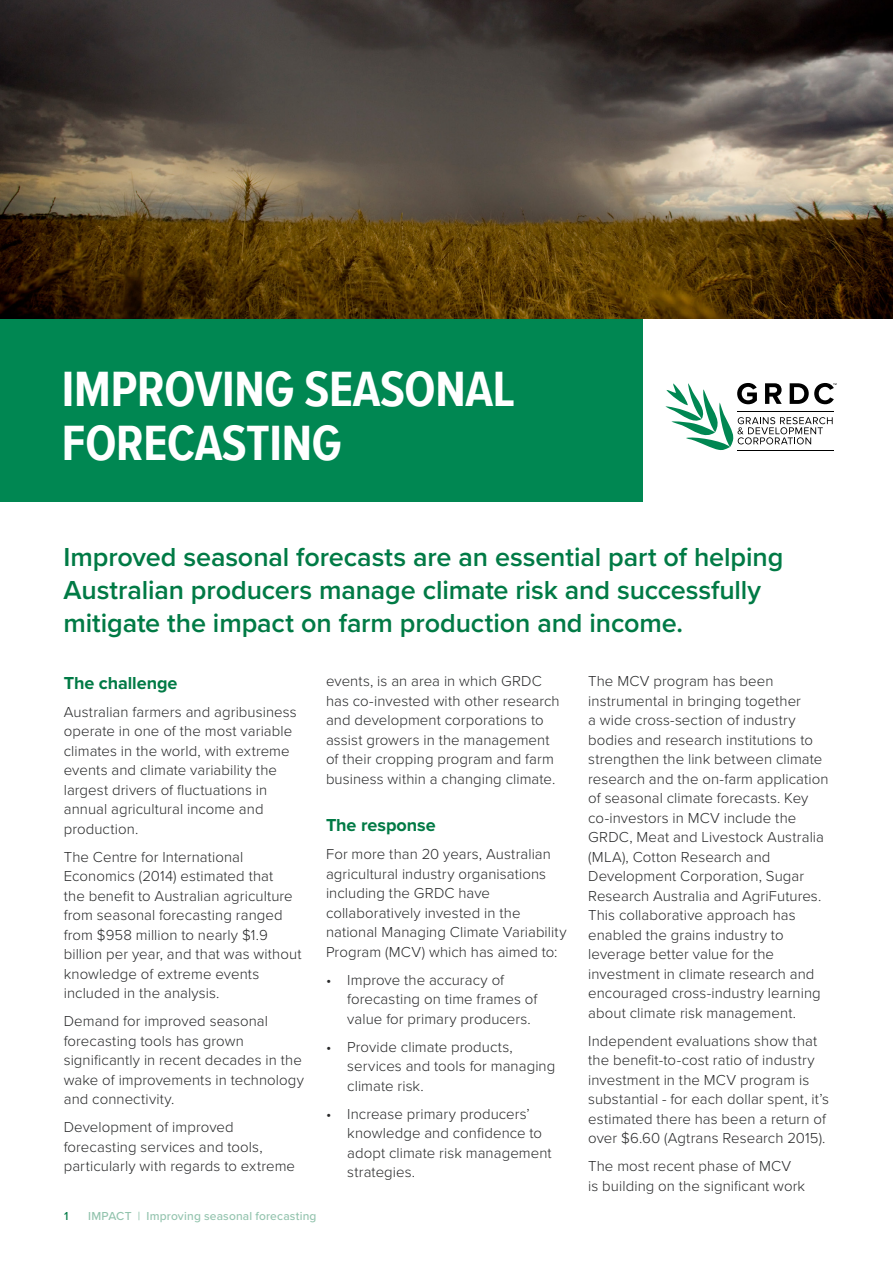
<style>
.page{position:relative;width:893px;height:1263px;background:#fff}
.page>*{position:absolute;margin:0;border:0;box-sizing:border-box;transform-origin:0 0}
.t1{font:700 51px/54px "Proxima Nova A Cond";letter-spacing:-.005em;color:#fff}
.t2{font:600 27px/33px "Proxima Nova";letter-spacing:-.005em;color:#007a45}
.t3{font:700 18px "Proxima Nova";letter-spacing:-.005em;color:#007a45}
.t4{font:300 15px/19.5px "Proxima Nova";letter-spacing:.005em;color:#28292a}
.t5{font:500 12px "Proxima Nova";letter-spacing:.015em;color:#92c3ad}
.t6{font:500 12px "Proxima Nova";color:#007945}
</style>
<div class="page">
<img style="left:0;top:0;width:893px;height:319px">
<svg style="left:665px;top:383px;width:171px;height:68px"></svg>
<div style="left:0;top:319px;width:642px;height:183px;background:#008752"></div>
<h1 class="t1" style="left:62px;top:361px;width:455px">IMPROVING SEASONAL<br>FORECASTING</h1>
<h2 class="t2" style="left:63px;top:539px;width:721px">Improved seasonal forecasts are an essential part of helping<br>Australian producers manage climate risk and successfully mitigate the impact on farm production and income.</h2>
<p class="t3" style="left:64px;top:669px;width:115px">The challenge</p>
<p class="t4" style="left:64px;top:701px;width:234px">Australian farmers and agribusiness operate in one of the most variable climates in the world, with extreme events and climate variability the largest drivers of fluctuations in annual agricultural income and production.</p>
<p class="t4" style="left:64px;top:846px;width:239px">The Centre for International<br>Economics (2014) estimated that<br>the benefit to Australian agriculture from seasonal forecasting ranged from $958 million to nearly $1.9 billion per year, and that was without knowledge of extreme events included in the analysis.</p>
<p class="t4" style="left:64px;top:1011px;width:242px">Demand for improved seasonal forecasting tools has grown significantly in recent decades in the wake of improvements in technology and connectivity.</p>
<p class="t4" style="left:64px;top:1117px;width:233px">Development of improved forecasting services and tools, particularly with regards to extreme</p>
<p class="t4" style="left:326px;top:671px;width:235px">events, is an area in which GRDC has co-invested with other research and development corporations to assist growers in the management of their cropping program and farm business within a changing climate.</p>
<p class="t3" style="left:326px;top:812px;width:111px">The response</p>
<p class="t4" style="left:326px;top:844px;width:242px">For more than 20 years, Australian agricultural industry organisations including the GRDC have collaboratively invested in the national Managing Climate Variability Program (MCV) which has aimed to:</p>
<p class="t4" style="left:347px;top:969px;width:192px;text-indent:-21px">• Improve the accuracy of forecasting on time frames of value for primary producers.</p>
<p class="t4" style="left:347px;top:1036px;width:210px;text-indent:-21px">• Provide climate products, services and tools for managing climate risk.</p>
<p class="t4" style="left:347px;top:1103px;width:206px;text-indent:-21px">• Increase primary producers’ knowledge and confidence to adopt climate risk management strategies.</p>
<p class="t6" style="left:64px;top:1207px;width:6px">1</p>
<p class="t5" style="left:88px;top:1207px;width:230px">IMPACT | Improving seasonal forecasting</p>
<p class="t4" style="left:588px;top:671px;width:242px">The MCV program has been instrumental in bringing together<br>a wide cross-section of industry bodies and research institutions to strengthen the link between climate research and the on-farm application of seasonal climate forecasts. Key co-investors in MCV include the GRDC, Meat and Livestock Australia (MLA), Cotton Research and Development Corporation, Sugar Research Australia and AgriFutures.<br>This collaborative approach has enabled the grains industry to leverage better value for the investment in climate research and encouraged cross-industry learning about climate risk management.</p>
<p class="t4" style="left:588px;top:1030px;width:242px">Independent evaluations show that the benefit-to-cost ratio of industry investment in the MCV program is substantial - for each dollar spent, it’s estimated there has been a return of over $6.60 (Agtrans Research 2015).</p>
<p class="t4" style="left:588px;top:1156px;width:218px">The most recent phase of MCV is building on the significant work</p>
</div>
